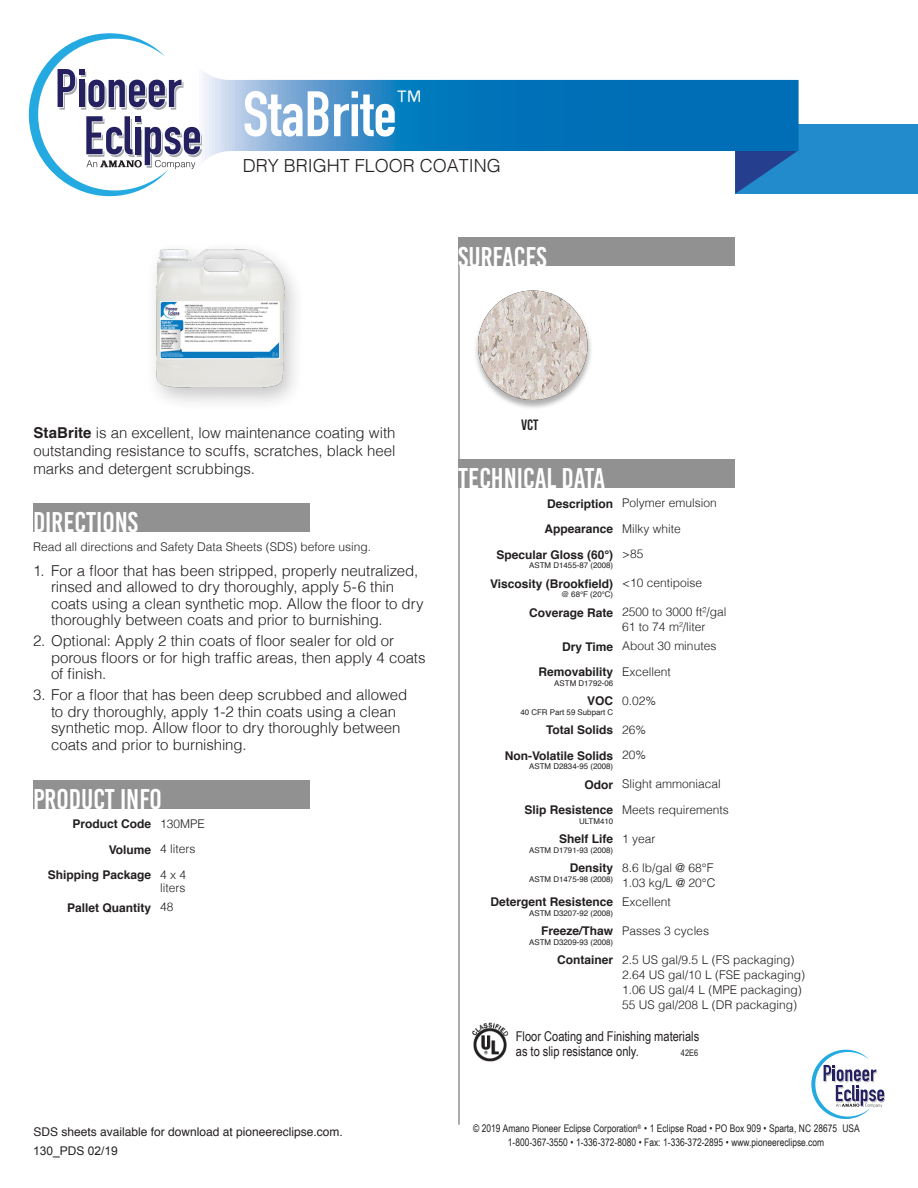
<style>
.page{position:relative;width:918px;height:1188px;background:#fff}
.page>*{position:absolute;margin:0;border:0;box-sizing:border-box;transform-origin:0 0}
.t1{font:700 63px "DIN Condensed";color:#fff}
.t2{font:28.5px "Bebas Kai";color:#fff}
.t3{font:300 27.15px "Helvetica";color:#fff}
.t4{font:300 18px "Helvetica";color:#231f20}
.directions{font:300 15px/16.5px "Helvetica";letter-spacing:-.005em;color:#231f20}
.product_description{font:300 15px/18px "Helvetica";letter-spacing:-.005em;color:#231f20;text-align:justify}
.t5{font:15px "Bebas Kai";color:#231f20}
.t6{font:13.5px "Arial Narrow";color:#231f20}
.tech__info{font:300 12px/13.5px "Helvetica";color:#231f20}
.tech__heading{font:700 12px "Helvetica";color:#231f20}
.tech__info-2{font:12px "Helvetica";color:#231f20}
.t7{font:12px "Arial";color:#231f20}
.t8{font:10.5px "Arial Narrow";color:#231f20}
.t9{font:9px "Arial Narrow";color:#231f20}
.tech__heading-2{font:7.95px "Helvetica";color:#231f20}
.s1{font-weight:700}
</style>
<div class="page">
<div style="left:735px;top:125px;width:183px;height:69px;background:#218bcb"></div>
<svg style="left:28px;top:71px;width:771px;height:126px"></svg>
<div style="left:474px;top:290px;width:120px;height:120px;background:#231f20;opacity:.36"></div>
<img style="left:478px;top:290px;width:110px;height:110px;border-radius:55px">
<hr style="left:458px;top:247px;width:2px;height:878px;background:#929192">
<div style="left:458px;top:238px;width:277px;height:28px;background:#929192"></div>
<div style="left:458px;top:459px;width:277px;height:29px;background:#929192"></div>
<img style="left:472px;top:1023px;width:37px;height:38px">
<div style="left:145px;top:240px;width:161px;height:172px;background:#231f20;opacity:.25"></div>
<img style="left:148px;top:240px;width:146px;height:156px">
<div style="left:33px;top:780px;width:276px;height:28px;background:#929192"></div>
<div style="left:33px;top:503px;width:276px;height:29px;background:#929192"></div>
<svg style="left:29px;top:33px;width:173px;height:163px"></svg>
<svg style="left:811px;top:1050px;width:74px;height:69px"></svg>
<p class="t1" style="left:243px;top:72px;width:155px">StaBrite</p>
<p class="t3" style="left:397px;top:77px;width:27px">™</p>
<p class="t4" style="left:243px;top:150px;width:260px">DRY BRIGHT FLOOR COATING</p>
<p class="t2" style="left:458px;top:241px;width:90px">SURFACES</p>
<p class="product_description" style="left:33px;top:422px;width:364px"><span class="s1">StaBrite</span> is an excellent, low maintenance coating with outstanding resistance to scuffs, scratches, black heel marks and detergent scrubbings.</p>
<p class="t2" style="left:33px;top:507px;width:107px">DIRECTIONS</p>
<p class="tech__info" style="left:33px;top:539px;width:340px">Read all directions and Safety Data Sheets (SDS) before using.</p>
<p class="directions" style="left:51px;top:561px;width:374px;text-indent:-18px">1. For a floor that has been stripped, properly neutralized, rinsed and allowed to dry thoroughly, apply 5-6 thin coats using a clean synthetic mop. Allow the floor to dry thoroughly between coats and prior to burnishing.</p>
<p class="directions" style="left:51px;top:632px;width:376px;text-indent:-18px">2. Optional: Apply 2 thin coats of floor sealer for old or porous floors or for high traffic areas, then apply 4 coats of finish.</p>
<p class="directions" style="left:51px;top:686px;width:358px;text-indent:-18px">3. For a floor that has been deep scrubbed and allowed to dry thoroughly, apply 1-2 thin coats using a clean synthetic mop. Allow floor to dry thoroughly between coats and prior to burnishing.</p>
<p class="t2" style="left:33px;top:784px;width:130px">PRODUCT INFO</p>
<p class="tech__heading" style="left:73px;top:814px;width:80px">Product Code</p>
<p class="tech__info" style="left:160px;top:816px;width:46px">130MPE</p>
<p class="tech__heading" style="left:109px;top:840px;width:44px">Volume</p>
<p class="tech__info" style="left:160px;top:841px;width:37px">4 liters</p>
<p class="tech__heading" style="left:48px;top:865px;width:105px">Shipping Package</p>
<p class="tech__info" style="left:160px;top:867px;width:28px">4 x 4 liters</p>
<p class="tech__heading" style="left:67px;top:898px;width:86px">Pallet Quantity</p>
<p class="tech__info" style="left:160px;top:900px;width:15px">48</p>
<p class="t5" style="left:521px;top:416px;width:19px">VCT</p>
<p class="t2" style="left:458px;top:463px;width:149px">TECHNICAL DATA</p>
<p class="tech__heading" style="left:547px;top:494px;width:68px">Description</p>
<p class="tech__info" style="left:622px;top:495px;width:96px">Polymer emulsion</p>
<p class="tech__heading" style="left:545px;top:519px;width:70px">Appearance</p>
<p class="tech__info" style="left:622px;top:521px;width:60px">Milky white</p>
<p class="tech__heading" style="left:496px;top:545px;width:118px">Specular Gloss (60°)</p>
<p class="tech__heading-2" style="left:529px;top:559px;width:86px">ASTM D1455-87 (2008)</p>
<p class="tech__info" style="left:622px;top:546px;width:23px">&gt;85</p>
<p class="tech__heading" style="left:490px;top:574px;width:125px">Viscosity (Brookfield)</p>
<p class="tech__heading-2" style="left:561px;top:588px;width:54px">@ 68°F (20°C)</p>
<p class="tech__info" style="left:622px;top:575px;width:81px">&lt;10 centipoise</p>
<p class="tech__heading" style="left:529px;top:603px;width:86px">Coverage Rate</p>
<p class="tech__info" style="left:622px;top:604px;width:106px">2500 to 3000 ft²/gal</p>
<p class="tech__info" style="left:622px;top:619px;width:85px">61 to 74 m<sup>2</sup>/liter</p>
<p class="tech__heading" style="left:562px;top:637px;width:53px">Dry Time</p>
<p class="tech__info" style="left:622px;top:638px;width:96px">About 30 minutes</p>
<p class="tech__heading" style="left:539px;top:662px;width:76px">Removability</p>
<p class="tech__heading-2" style="left:554px;top:677px;width:61px">ASTM D1792-06</p>
<p class="tech__info" style="left:622px;top:664px;width:50px">Excellent</p>
<p class="tech__heading" style="left:587px;top:691px;width:28px">VOC</p>
<p class="tech__heading-2" style="left:520px;top:706px;width:94px">40 CFR Part 59 Subpart C</p>
<p class="tech__info" style="left:622px;top:693px;width:36px">0.02%</p>
<p class="tech__heading" style="left:546px;top:720px;width:69px">Total Solids</p>
<p class="tech__info" style="left:622px;top:722px;width:26px">26%</p>
<p class="tech__heading" style="left:505px;top:746px;width:110px">Non-Volatile Solids</p>
<p class="tech__heading-2" style="left:529px;top:760px;width:86px">ASTM D2834-95 (2008)</p>
<p class="tech__info" style="left:622px;top:747px;width:26px">20%</p>
<p class="tech__heading" style="left:585px;top:775px;width:30px">Odor</p>
<p class="tech__info" style="left:622px;top:776px;width:100px">Slight ammoniacal</p>
<p class="tech__heading" style="left:525px;top:800px;width:90px">Slip Resistence</p>
<p class="tech__heading-2" style="left:579px;top:815px;width:36px">ULTM410</p>
<p class="tech__info" style="left:622px;top:802px;width:108px">Meets requirements</p>
<p class="tech__heading" style="left:559px;top:829px;width:56px">Shelf Life</p>
<p class="tech__heading-2" style="left:529px;top:844px;width:86px">ASTM D1791-93 (2008)</p>
<p class="tech__info" style="left:622px;top:831px;width:35px">1 year</p>
<p class="tech__heading" style="left:570px;top:858px;width:45px">Density</p>
<p class="tech__heading-2" style="left:529px;top:873px;width:86px">ASTM D1475-98 (2008)</p>
<p class="tech__info" style="left:622px;top:860px;width:93px">8.6 lb/gal @ 68°F</p>
<p class="tech__info" style="left:622px;top:875px;width:95px">1.03 kg/L @ 20°C</p>
<p class="tech__heading" style="left:491px;top:892px;width:124px">Detergent Resistence</p>
<p class="tech__heading-2" style="left:529px;top:907px;width:86px">ASTM D3207-92 (2008)</p>
<p class="tech__info" style="left:622px;top:894px;width:50px">Excellent</p>
<p class="tech__heading" style="left:541px;top:921px;width:74px">Freeze/Thaw</p>
<p class="tech__heading-2" style="left:529px;top:936px;width:86px">ASTM D3209-93 (2008)</p>
<p class="tech__info" style="left:622px;top:923px;width:88px">Passes 3 cycles</p>
<p class="tech__heading" style="left:557px;top:950px;width:58px">Container</p>
<p class="tech__info" style="left:622px;top:952px;width:174px">2.5 US gal/9.5 L (FS packaging)</p>
<p class="tech__info" style="left:622px;top:967px;width:184px">2.64 US gal/10 L (FSE packaging)</p>
<p class="tech__info" style="left:622px;top:982px;width:181px">1.06 US gal/4 L (MPE packaging)</p>
<p class="tech__info" style="left:622px;top:997px;width:176px">55 US gal/208 L (DR packaging)</p>
<p class="t6" style="left:516px;top:1026px;width:185px">Floor Coating and Finishing materials</p>
<p class="t6" style="left:516px;top:1041px;width:124px">as to slip resistance only.</p>
<p class="t9" style="left:681px;top:1046px;width:19px">42E6</p>
<p class="tech__info-2" style="left:33px;top:1123px;width:311px">SDS sheets available for download at pioneereclipse.com.</p>
<p class="t8" style="left:473px;top:1121px;width:388px">© 2019 Amano Pioneer Eclipse Corporation<sup>®</sup> • 1 Eclipse Road • PO Box 909 • Sparta, NC 28675 USA</p>
<p class="t8" style="left:508px;top:1134px;width:318px">1-800-367-3550 • 1-336-372-8080 • Fax: 1-336-372-2895 • www.pioneereclipse.com</p>
<p class="t7" style="left:33px;top:1143px;width:86px">130_PDS 02/19</p>
</div>
